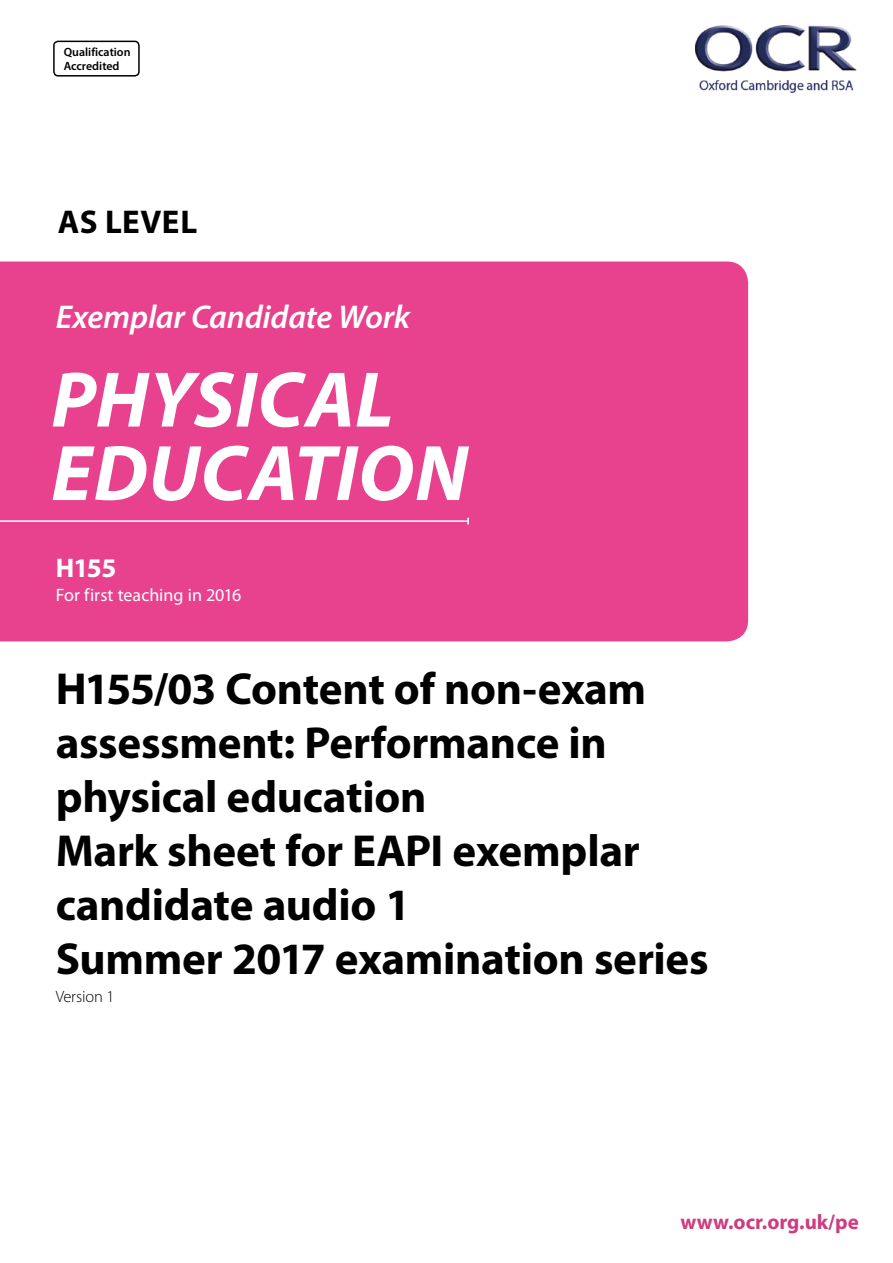
<style>
.page{position:relative;width:893px;height:1263px;background:#fff}
.page>*{position:absolute;margin:0;border:0;box-sizing:border-box;transform-origin:0 0}
.Cover_main{font:italic 700 79.5px/73.5px "Myriad Pro";letter-spacing:.005em;color:#fff}
.Cover_main-2{font:700 45px/54px "Myriad Pro";letter-spacing:-.005em;color:#000}
.t1{font:italic 600 33px "Myriad Pro";letter-spacing:-.005em;color:#fff}
.Cover_1{font:700 33px "Myriad Pro";letter-spacing:.015em;color:#000}
.code_text{font:700 27px "Myriad Pro";color:#fff}
.t2{font:700 21px "Myriad Pro";color:#ce3d7e}
.code_text-2{font:18px "Myriad Pro";color:#fff}
.Cover_main-3{font:300 16.5px "Myriad Pro";letter-spacing:-.01em;color:#000}
.t3{font:600 12px "Myriad Pro";color:#000}
</style>
<div class="page">
<img style="left:696px;top:26px;width:161px;height:66px">
<div style="left:53px;top:41px;width:87px;height:36px;border:2px solid #000;border-radius:4px"></div>
<div style="left:0;top:261px;width:748px;height:380px;background:#e8428e"></div>
<hr style="left:0;top:520px;width:468px;height:2px;background:#fff">
<p class="t3" style="left:64px;top:45px;width:68px">Qualification</p>
<p class="t3" style="left:64px;top:58px;width:57px">Accredited</p>
<p class="Cover_1" style="left:58px;top:200px;width:141px">AS LEVEL</p>
<p class="t1" style="left:56px;top:296px;width:356px">Exemplar Candidate Work</p>
<p class="Cover_main" style="left:51px;top:360px;width:418px">PHYSICAL<br>EDUCATION</p>
<h4 class="code_text" style="left:56px;top:551px;width:62px">H155</h4>
<h4 class="code_text-2" style="left:56px;top:584px;width:187px">For first teaching in 2016</h4>
<p class="Cover_main-2" style="left:56px;top:660px;width:592px">H155/03 Content of non-exam assessment: Performance in physical education<br>Mark sheet for EAPI exemplar candidate audio 1</p>
<p class="Cover_main-2" style="left:56px;top:930px;width:654px">Summer 2017 examination series</p>
<p class="Cover_main-3" style="left:56px;top:986px;width:60px">Version 1</p>
<p class="t2" style="left:681px;top:1208px;width:180px">www.ocr.org.uk/pe</p>
</div>
